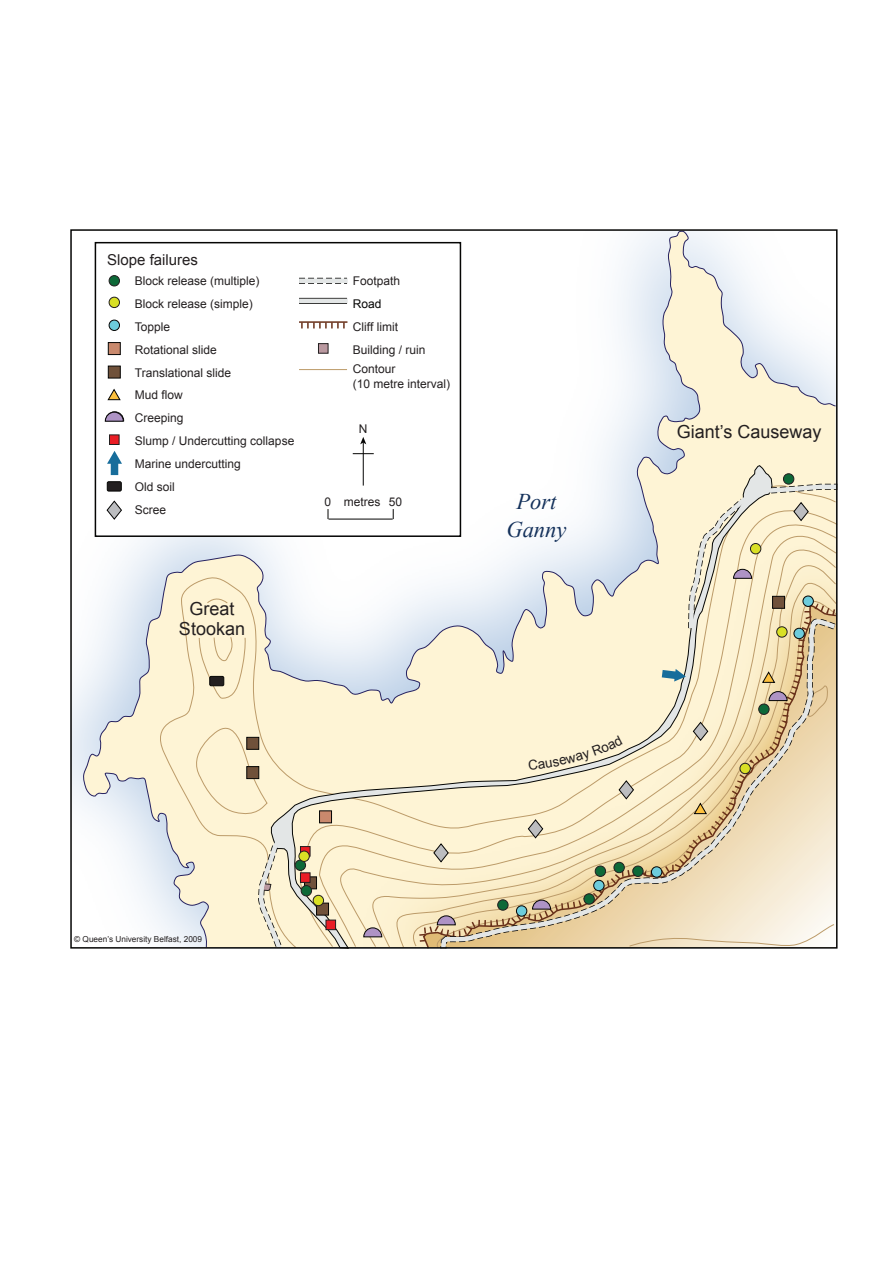
<style>
.page{position:relative;width:893px;height:1263px;background:#fff}
.page>*{position:absolute;margin:0;border:0;box-sizing:border-box;transform-origin:0 0}
.t1{font:italic 22.5px/28.5px "Times New Roman";color:#14315b;text-align:center}
.t2{font:18px/19.5px "Arial";color:#231f20;text-align:center}
.t3{font:15px "Arial";color:#231f20}
.t4{font:12px/23px "Arial";color:#231f20}
.t5{font:8.25px "Arial";color:#231f20}
.s1{color:#050504}
</style>
<div class="page">
<svg style="left:255px;top:948px;width:32px;height:1px"></svg>
<svg style="left:837px;top:480px;width:1px;height:154px"></svg>
<svg style="left:83px;top:232px;width:751px;height:713px"></svg>
<svg style="left:528px;top:735px;width:95px;height:35px"></svg>
<p class="t3" style="left:107px;top:252px;width:92px">Slope failures</p>
<p class="t4" style="left:135px;top:269px;width:126px">Block release (multiple)<br>Block release (simple)<br>Topple<br>Rotational slide<br>Translational slide</p>
<p class="t4" style="left:135px;top:407px;width:161px">Creeping<br>Slump / Undercutting collapse</p>
<p class="t4" style="left:135px;top:476px;width:42px">Old soil</p>
<p class="t4" style="left:135px;top:384px;width:50px">Mud flow</p>
<p class="t4" style="left:135px;top:453px;width:108px">Marine undercutting</p>
<p class="t4" style="left:135px;top:498px;width:33px">Scree</p>
<p class="t4" style="left:353px;top:269px;width:49px">Footpath<br><span class="s1">Road</span></p>
<p class="t4" style="left:353px;top:315px;width:74px">Cliff limit<br>Building / ruin</p>
<p class="t4" style="left:353px;top:361px;width:99px;line-height:15px">Contour<br>(10 metre interval)</p>
<p class="t4" style="left:359px;top:417px;width:10px">N</p>
<p class="t4" style="left:324px;top:490px;width:8px">0</p>
<p class="t4" style="left:389px;top:490px;width:15px">50</p>
<p class="t4" style="left:344px;top:490px;width:38px">metres</p>
<p class="t2" style="left:179px;top:599px;width:68px">Great<br>Stookan</p>
<p class="t1" style="left:506px;top:487px;width:61px">Port<br>Ganny</p>
<p class="t2" style="left:677px;top:422px;width:146px">Giant’s Causeway</p>
<p class="t5" style="left:74px;top:935px;width:129px">© Queen’s University Belfast, 2009</p>
</div>
